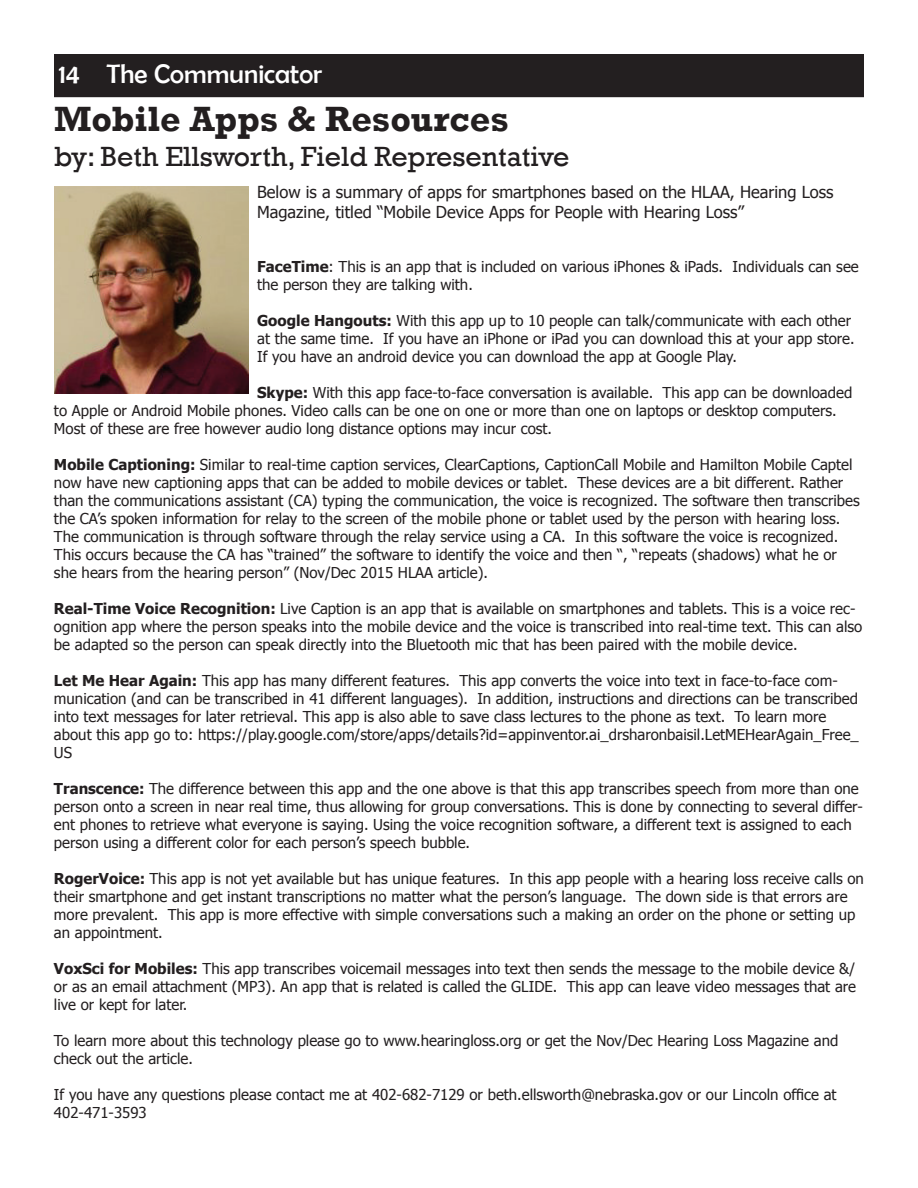
<style>
.page{position:relative;width:918px;height:1188px;background:#fff}
.page>*{position:absolute;margin:0;border:0;box-sizing:border-box;transform-origin:0 0}
.t1{font:700 36px "Rockwell";color:#231f20}
.t2{font:28.5px "Rockwell";color:#231f20}
.t3{font:27px "Berlin Sans FB";color:#fff}
.t4{font:16.5px/19.8px "Tahoma";color:#231f20}
.t5{font:15px/18px "Tahoma";color:#231f20}
.s1{font-weight:700}
</style>
<div class="page">
<div style="left:56px;top:56px;width:806px;height:39px;background:#231f20"></div>
<div style="left:54px;top:54px;width:810px;height:43px;border:4px solid #231f20"></div>
<img style="left:54px;top:186px;width:194px;height:207px">
<h3 class="t3" style="left:58px;top:58px;width:265px">14 The Communicator</h3>
<h1 class="t1" style="left:54px;top:97px;width:456px">Mobile Apps &amp; Resources</h1>
<h2 class="t2" style="left:54px;top:140px;width:517px">by: Beth Ellsworth, Field Representative</h2>
<p class="t4" style="left:257px;top:183px;width:578px">Below is a summary of apps for smartphones based on the HLAA, Hearing Loss<br>Magazine, titled “Mobile Device Apps for People with Hearing Loss”</p>
<p class="t5" style="left:257px;top:259px;width:603px"><span class="s1">FaceTime</span>: This is an app that is included on various iPhones &amp; iPads. Individuals can see the person they are talking with.</p>
<p class="t5" style="left:257px;top:313px;width:599px"><span class="s1">Google Hangouts:</span> With this app up to 10 people can talk/communicate with each other at the same time. If you have an iPhone or iPad you can download this at your app store.<br>If you have an android device you can download the app at Google Play.</p>
<p class="t5" style="left:54px;top:385px;width:800px;text-indent:203px"><span class="s1">Skype:</span> With this app face-to-face conversation is available. This app can be downloaded to Apple or Android Mobile phones. Video calls can be one on one or more than one on laptops or desktop computers.<br>Most of these are free however audio long distance options may incur cost.</p>
<p class="t5" style="left:54px;top:457px;width:807px"><span class="s1">Mobile Captioning:</span> Similar to real-time caption services, ClearCaptions, CaptionCall Mobile and Hamilton Mobile Captel now have new captioning apps that can be added to mobile devices or tablet. These devices are a bit different. Rather than the communications assistant (CA) typing the communication, the voice is recognized. The software then transcribes the CA’s spoken information for relay to the screen of the mobile phone or tablet used by the person with hearing loss.<br>The communication is through software through the relay service using a CA. In this software the voice is recognized.<br>This occurs because the CA has “trained” the software to identify the voice and then “, “repeats (shadows) what he or she hears from the hearing person” (Nov/Dec 2015 HLAA article).</p>
<p class="t5" style="left:54px;top:601px;width:810px"><span class="s1">Real-Time Voice Recognition:</span> Live Caption is an app that is available on smartphones and tablets. This is a voice rec&shy;ognition app where the person speaks into the mobile device and the voice is transcribed into real-time text. This can also be adapted so the person can speak directly into the Bluetooth mic that has been paired with the mobile device.</p>
<p class="t5" style="left:54px;top:673px;width:806px"><span class="s1">Let Me Hear Again:</span> This app has many different features. This app converts the voice into text in face-to-face com&shy;munication (and can be transcribed in 41 different languages). In addition, instructions and directions can be transcribed into text messages for later retrieval. This app is also able to save class lectures to the phone as text. To learn more about this app go to: https://play.google.com/store/apps/details?id=appinventor.ai_drsharonbaisil.LetMEHearAgain_Free_ US</p>
<p class="t5" style="left:54px;top:781px;width:810px"><span class="s1">Transcence:</span> The difference between this app and the one above is that this app transcribes speech from more than one person onto a screen in near real time, thus allowing for group conversations. This is done by connecting to several differ&shy;ent phones to retrieve what everyone is saying. Using the voice recognition software, a different text is assigned to each person using a different color for each person’s speech bubble.</p>
<p class="t5" style="left:54px;top:871px;width:812px"><span class="s1">RogerVoice:</span> This app is not yet available but has unique features. In this app people with a hearing loss receive calls on their smartphone and get instant transcriptions no matter what the person’s language. The down side is that errors are more prevalent. This app is more effective with simple conversations such a making an order on the phone or setting up an appointment.</p>
<p class="t5" style="left:54px;top:961px;width:804px;text-align:justify"><span class="s1">VoxSci for Mobiles:</span> This app transcribes voicemail messages into text then sends the message to the mobile device &amp;/ or as an email attachment (MP3). An app that is related is called the GLIDE. This app can leave video messages that are live or kept for later.</p>
<p class="t5" style="left:54px;top:1033px;width:786px">To learn more about this technology please go to www.hearingloss.org or get the Nov/Dec Hearing Loss Magazine and check out the article.</p>
<p class="t5" style="left:54px;top:1087px;width:784px">If you have any questions please contact me at 402-682-7129 or beth.ellsworth@nebraska.gov or our Lincoln office at<br>402-471-3593</p>
</div>
